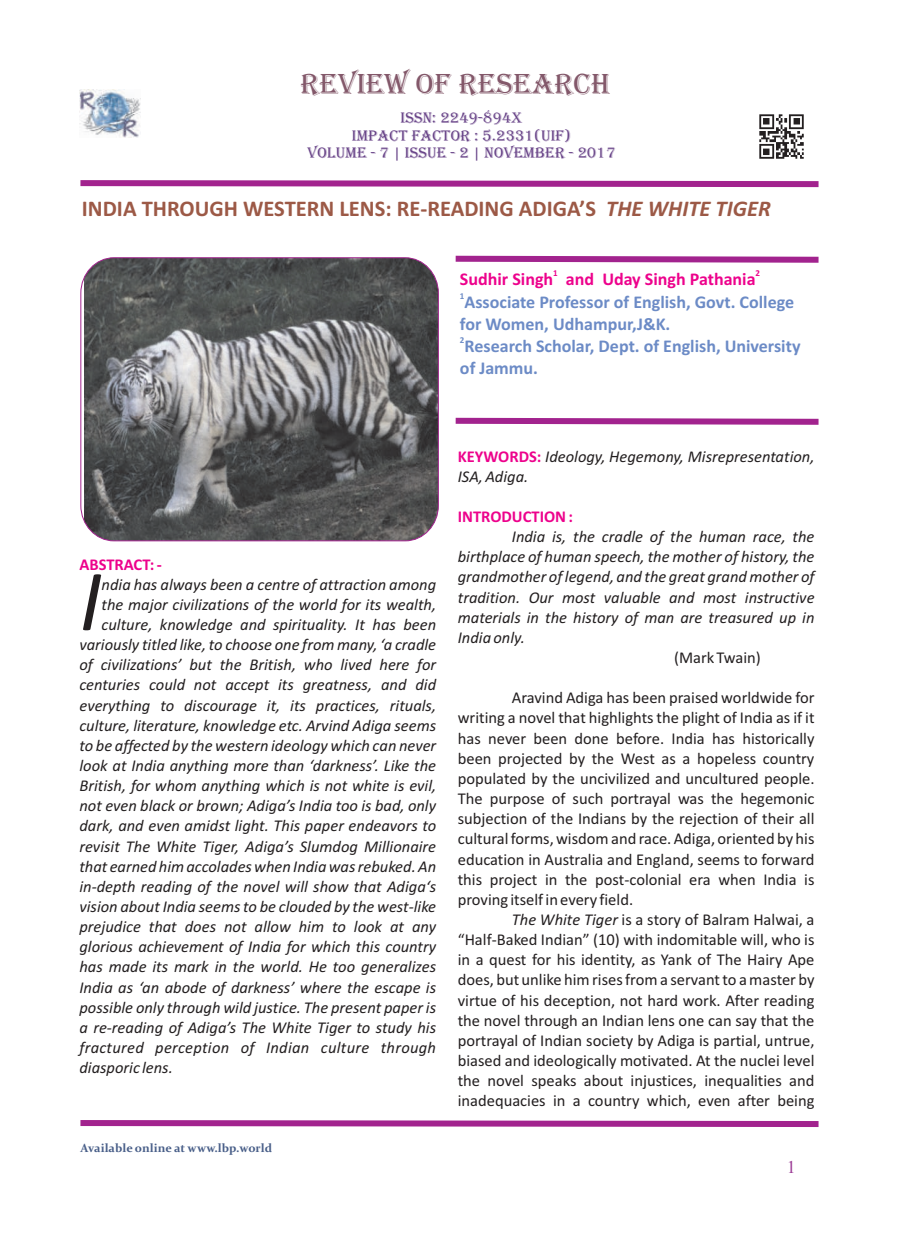
<style>
.page{position:relative;width:898px;height:1242px;background:#fff}
.page>*{position:absolute;margin:0;border:0;box-sizing:border-box;transform-origin:0 0}
.t1{font:italic 87.75px "Calibri";color:#231f20}
.t2{font:30px "Algerian";color:#83586a}
.t3{font:700 22.5px "Calibri";color:#9c5946}
.t4{font:700 18px/21.9px "Calibri";color:#6c8bc6}
.t5{font:700 18px "Calibri";color:#ed028c}
.t6{font:18px "Times New Roman";color:#9c3d96}
.t7{font:italic 16.5px/20.1px "Calibri";color:#231f20;text-align:justify}
.t8{font:16.5px/20.1px "Calibri";color:#231f20;text-align:justify}
.t9{font:700 16.5px "Calibri";color:#ed028c}
.t10{font:15.75px/17.5px "Algerian";color:#674287;text-align:center}
.t11{font:700 12px "Constantia";color:#485e88}
.t12{font:700 9px "Calibri";color:#ed028c}
.t13{font:700 9px "Calibri";color:#6c8bc6}
.s1{font-style:italic}
.s2{font-weight:700;font-style:normal;color:#ed028c}
</style>
<div class="page">
<svg style="left:80px;top:1120px;width:739px;height:7px;background:#af429e"></svg>
<img style="left:84px;top:258px;width:354px;height:283px">
<div style="left:80px;top:257px;width:358px;height:284px;border:1px solid #a2238e;border-radius:34px"></div>
<svg style="left:455px;top:255px;width:364px;height:8px;background:#b95aaa"></svg>
<svg style="left:455px;top:417px;width:364px;height:8px;background:#b95aaa"></svg>
<svg style="left:80px;top:180px;width:739px;height:8px;background:#b959aa"></svg>
<img style="left:759px;top:114px;width:45px;height:45px">
<img style="left:80px;top:89px;width:60px;height:49px">
<h2 class="t2" style="left:300px;top:68px;width:311px">REVIEW OF RESEARCH</h2>
<p class="t10" style="left:307px;top:109px;width:309px">ISSN: 2249-894X<br>IMPACT FACTOR : 5.2331(UIF)<br>VOLUME - 7 | ISSUE - 2 | NOVEMBER - 2017</p>
<h3 class="t3" style="left:82px;top:199px;width:690px">INDIA THROUGH WESTERN LENS: RE-READING ADIGA’S <span class="s1">THE WHITE TIGER</span></h3>
<p class="t12" style="left:553px;top:269px;width:6px">1</p>
<p class="t12" style="left:755px;top:269px;width:6px">2</p>
<p class="t5" style="left:460px;top:272px;width:297px">Sudhir Singh and Uday Singh Pathania</p>
<p class="t13" style="left:460px;top:292px;width:6px">1</p>
<p class="t4" style="left:460px;top:292px;width:335px">Associate Professor of English, Govt. College for Women, Udhampur,J&amp;K.</p>
<p class="t13" style="left:460px;top:336px;width:6px">2</p>
<p class="t4" style="left:460px;top:337px;width:342px">Research Scholar, Dept. of English, University of Jammu.</p>
<p class="t7" style="left:457px;top:447px;width:358px"><span class="s2">KEYWORDS:</span> Ideology, Hegemony, Misrepresentation,</p>
<p class="t7" style="left:457px;top:467px;width:72px">ISA, Adiga.</p>
<p class="t9" style="left:79px;top:557px;width:84px">ABSTRACT: -</p>
<p class="t7" style="left:102px;top:575px;width:336px">ndia has always been a centre of attraction among the major civilizations of the world for its wealth,</p>
<h1 class="t1" style="left:79px;top:564px;width:24px">I</h1>
<p class="t7" style="left:79px;top:616px;width:358px;text-indent:22px">culture, knowledge and spirituality. It has been variously titled like, to choose one from many, ‘a cradle of civilizations’ but the British, who lived here for centuries could not accept its greatness, and did everything to discourage it, its practices, rituals, culture, literature, knowledge etc. Arvind Adiga seems to be affected by the western ideology which can never look at India anything more than ‘darkness’. Like the British, for whom anything which is not white is evil, not even black or brown; Adiga’s India too is bad, only dark, and even amidst light. This paper endeavors to revisit The White Tiger, Adiga’s Slumdog Millionaire that earned him accolades when India was rebuked. An in-depth reading of the novel will show that Adiga‘s vision about India seems to be clouded by the west-like prejudice that does not allow him to look at any glorious achievement of India for which this country has made its mark in the world. He too generalizes India as ‘an abode of darkness’ where the escape is possible only through wild justice. The present paper is a re-reading of Adiga’s The White Tiger to study his fractured perception of Indian culture through diasporic lens.</p>
<p class="t11" style="left:81px;top:1143px;width:193px">Available online at www.lbp.world</p>
<p class="t9" style="left:457px;top:509px;width:117px">INTRODUCTION :</p>
<p class="t7" style="left:457px;top:528px;width:358px;text-indent:54px">India is, the cradle of the human race, the birthplace of human speech, the mother of history, the grandmother of legend, and the great grand mother of tradition. Our most valuable and most instructive materials in the history of man are treasured up in India only.</p>
<p class="t8" style="left:673px;top:649px;width:88px">(Mark Twain)</p>
<p class="t8" style="left:457px;top:689px;width:358px;text-indent:54px">Aravind Adiga has been praised worldwide for writing a novel that highlights the plight of India as if it has never been done before. India has historically been projected by the West as a hopeless country populated by the uncivilized and uncultured people.<br>The purpose of such portrayal was the hegemonic subjection of the Indians by the rejection of their all cultural forms, wisdom and race. Adiga, oriented by his education in Australia and England, seems to forward this project in the post-colonial era when India is proving itself in every field.</p>
<p class="t8" style="left:457px;top:910px;width:358px;text-indent:54px"><span class="s1">The White Tiger</span> is a story of Balram Halwai, a “Half-Baked Indian” (10) with indomitable will, who is in a quest for his identity, as Yank of The Hairy Ape does, but unlike him rises from a servant to a master by virtue of his deception, not hard work. After reading the novel through an Indian lens one can say that the portrayal of Indian society by Adiga is partial, untrue, biased and ideologically motivated. At the nuclei level the novel speaks about injustices, inequalities and inadequacies in a country which, even after being</p>
<p class="t6" style="left:786px;top:1160px;width:10px">1</p>
</div>
